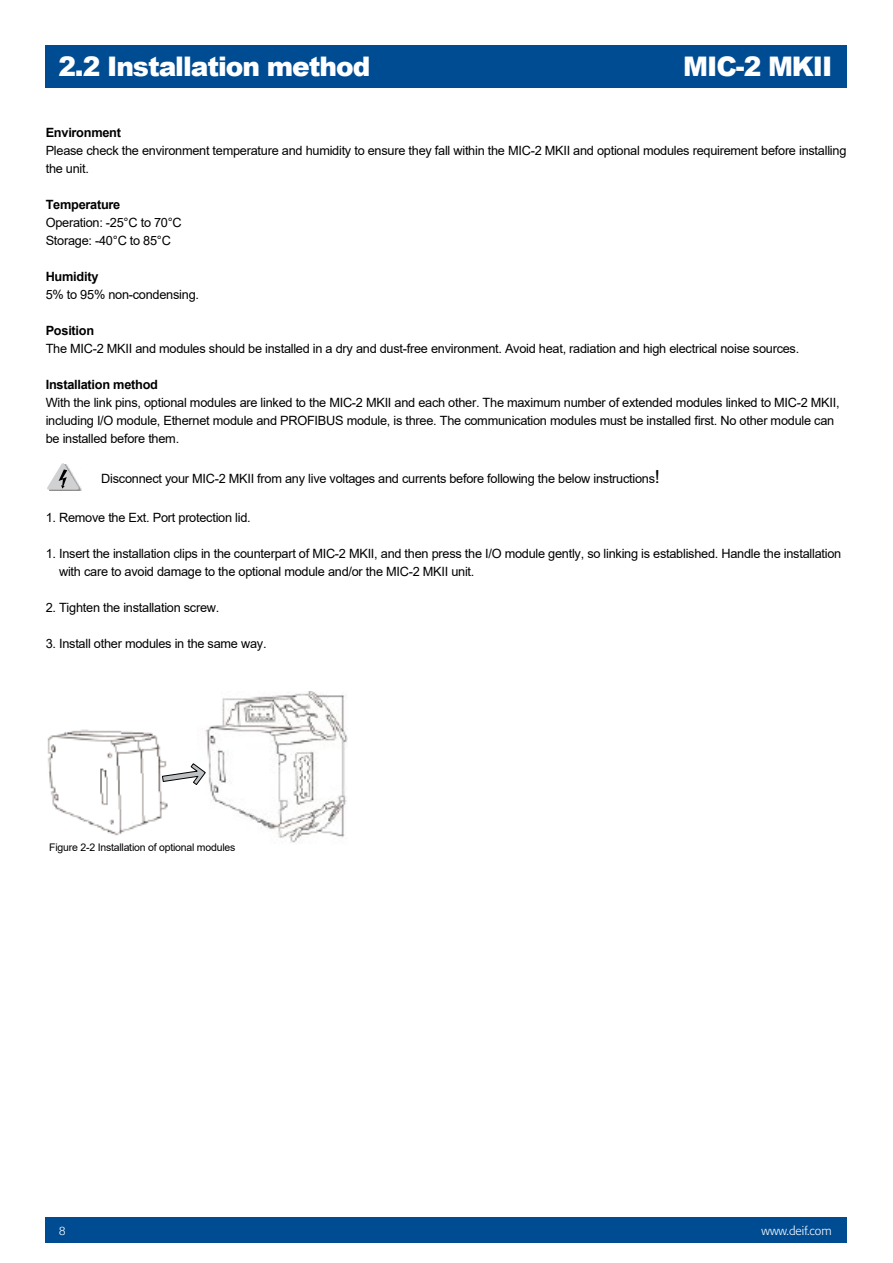
<style>
.page{position:relative;width:893px;height:1263px;background:#fff}
.page>*{position:absolute;margin:0;border:0;box-sizing:border-box;transform-origin:0 0}
.t1{font:900 27px "Arial";letter-spacing:-.04em;color:#fff}
.t2{font:12.75px/18px "Arial";letter-spacing:-.02em;color:#000}
.t3{font:700 12.75px "Arial";letter-spacing:-.02em;color:#000}
.t4{font:300 12px "Formata";color:#fff}
.t5{font:10.5px "Arial";letter-spacing:-.02em;color:#000}
.s1{font-size:18px}
</style>
<div class="page">
<div style="left:46px;top:1217px;width:801px;height:26px;background:#004c93"></div>
<div style="left:46px;top:46px;width:801px;height:42px;background:#004c93"></div>
<img style="left:205px;top:692px;width:142px;height:151px">
<img style="left:47px;top:729px;width:121px;height:107px">
<svg style="left:162px;top:763px;width:44px;height:22px"></svg>
<div style="left:49px;top:464px;width:32px;height:27px;background:#000;opacity:.45"></div>
<svg style="left:47px;top:463px;width:33px;height:27px"></svg>
<h1 class="t1" style="left:58px;top:46px;width:313px">2.2 Installation method</h1>
<h1 class="t1" style="left:683px;top:46px;width:151px">MIC-2 MKII</h1>
<p class="t3" style="left:46px;top:123px;width:77px">Environment</p>
<p class="t2" style="left:46px;top:141px;width:802px">Please check the environment temperature and humidity to ensure they fall within the MIC-2 MKII and optional modules requirement before installing the unit.</p>
<p class="t3" style="left:46px;top:195px;width:76px">Temperature</p>
<p class="t2" style="left:46px;top:213px;width:138px">Operation: -25°C to 70°C<br>Storage: -40°C to 85°C</p>
<p class="t3" style="left:46px;top:267px;width:54px">Humidity</p>
<p class="t2" style="left:46px;top:285px;width:155px">5% to 95% non-condensing.</p>
<p class="t3" style="left:46px;top:321px;width:50px">Position</p>
<p class="t2" style="left:46px;top:339px;width:755px">The MIC-2 MKII and modules should be installed in a dry and dust-free environment. Avoid heat, radiation and high electrical noise sources.</p>
<p class="t3" style="left:46px;top:375px;width:114px">Installation method</p>
<p class="t2" style="left:46px;top:393px;width:795px">With the link pins, optional modules are linked to the MIC-2 MKII and each other. The maximum number of extended modules linked to MIC-2 MKII, including I/O module, Ethernet module and PROFIBUS module, is three. The communication modules must be installed first. No other module can be installed before them.</p>
<p class="t2" style="left:101px;top:469px;width:560px">Disconnect your MIC-2 MKII from any live voltages and currents before following the below instructions<span class="s1">!</span></p>
<p class="t2" style="left:46px;top:508px;width:207px">1. Remove the Ext. Port protection lid.</p>
<p class="t2" style="left:59px;top:544px;width:784px;text-indent:-13px">1. Insert the installation clips in the counterpart of MIC-2 MKII, and then press the I/O module gently, so linking is established. Handle the installation with care to avoid damage to the optional module and/or the MIC-2 MKII unit.</p>
<p class="t2" style="left:46px;top:598px;width:175px">2. Tighten the installation screw.</p>
<p class="t2" style="left:46px;top:635px;width:222px">3. Install other modules in the same way.</p>
<p class="t5" style="left:49px;top:840px;width:188px">Figure 2-2 Installation of optional modules</p>
<p class="t4" style="left:59px;top:1223px;width:8px">8</p>
<p class="t4" style="left:762px;top:1223px;width:72px">www.deif.com</p>
</div>
